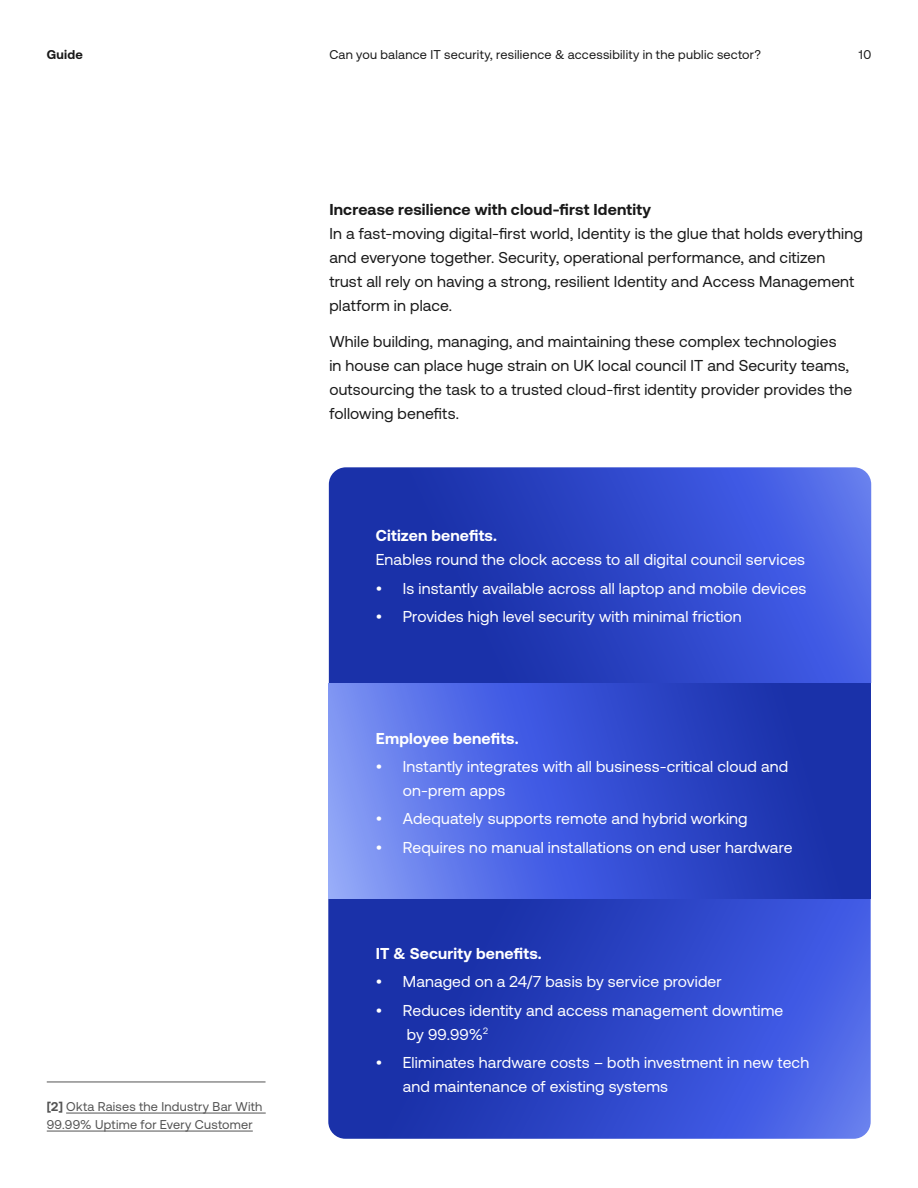
<style>
.page{position:relative;width:918px;height:1188px;background:#fff}
.page>*{position:absolute;margin:0;border:0;box-sizing:border-box;transform-origin:0 0}
.t1{font:15.75px/24px "Aeonik";letter-spacing:.01em;color:#fff}
.t2{font:15.75px/24px "Aeonik";letter-spacing:.01em;color:#191919}
.t3{font:700 15.75px "Aeonik";letter-spacing:.01em;color:#fff}
.t4{font:700 15.75px "Aeonik";letter-spacing:.01em;color:#191919}
.t5{font:12.75px "Aeonik";letter-spacing:.02em;color:#191919}
.t6{font:12.75px/18px "Aeonik";letter-spacing:.02em;color:#535353}
.t7{font:700 12.75px "Aeonik";letter-spacing:.02em;color:#191919}
.s1{font-weight:700}
</style>
<div class="page">
<svg style="left:329px;top:467px;width:542px;height:216px;background:#2d45c4"></svg>
<svg style="left:328px;top:899px;width:543px;height:240px;background:#2d45c4"></svg>
<svg style="left:328px;top:683px;width:543px;height:216px;background:#3f57d1"></svg>
<hr style="left:66px;top:1113px;width:200px;height:1px;background:#535353">
<hr style="left:47px;top:1131px;width:206px;height:1px;background:#535353">
<hr style="left:47px;top:1082px;width:219px;height:1px;background:#535353">
<p class="t7" style="left:47px;top:47px;width:38px">Guide</p>
<p class="t5" style="left:329px;top:48px;width:433px">Can you balance IT security, resilience &amp; accessibility in the public sector?</p>
<p class="t5" style="left:859px;top:48px;width:14px">10</p>
<p class="t4" style="left:329px;top:200px;width:323px">Increase resilience with cloud-first Identity</p>
<p class="t2" style="left:329px;top:221px;width:535px">In a fast-moving digital-first world, Identity is the glue that holds everything and everyone together. Security, operational performance, and citizen<br>trust all rely on having a strong, resilient Identity and Access Management platform in place.</p>
<p class="t2" style="left:329px;top:329px;width:524px">While building, managing, and maintaining these complex technologies in house can place huge strain on UK local council IT and Security teams, outsourcing the task to a trusted cloud-first identity provider provides the following benefits.</p>
<p class="t3" style="left:376px;top:527px;width:123px">Citizen benefits.</p>
<p class="t1" style="left:376px;top:548px;width:431px">Enables round the clock access to all digital council services</p>
<p class="t1" style="left:376px;top:576px;width:432px">• Is instantly available across all laptop and mobile devices</p>
<p class="t1" style="left:376px;top:604px;width:367px">• Provides high level security with minimal friction</p>
<p class="t3" style="left:376px;top:729px;width:144px">Employee benefits.</p>
<p class="t1" style="left:403px;top:755px;width:387px;text-indent:-27px">• Instantly integrates with all business-critical cloud and on-prem apps</p>
<p class="t1" style="left:376px;top:807px;width:373px">• Adequately supports remote and hybrid working</p>
<p class="t1" style="left:376px;top:835px;width:418px">• Requires no manual installations on end user hardware</p>
<p class="t6" style="left:47px;top:1097px;width:217px"><span class="s1">[2]</span> Okta Raises the Industry Bar With<br>99.99% Uptime for Every Customer</p>
<p class="t3" style="left:376px;top:945px;width:168px">IT &amp; Security benefits.</p>
<p class="t1" style="left:376px;top:970px;width:347px">• Managed on a 24/7 basis by service provider</p>
<p class="t1" style="left:407px;top:998px;width:378px;text-indent:-31px">• Reduces identity and access management downtime by 99.99%<sup>2</sup></p>
<p class="t1" style="left:403px;top:1050px;width:408px;text-indent:-27px">• Eliminates hardware costs – both investment in new tech and maintenance of existing systems</p>
</div>
